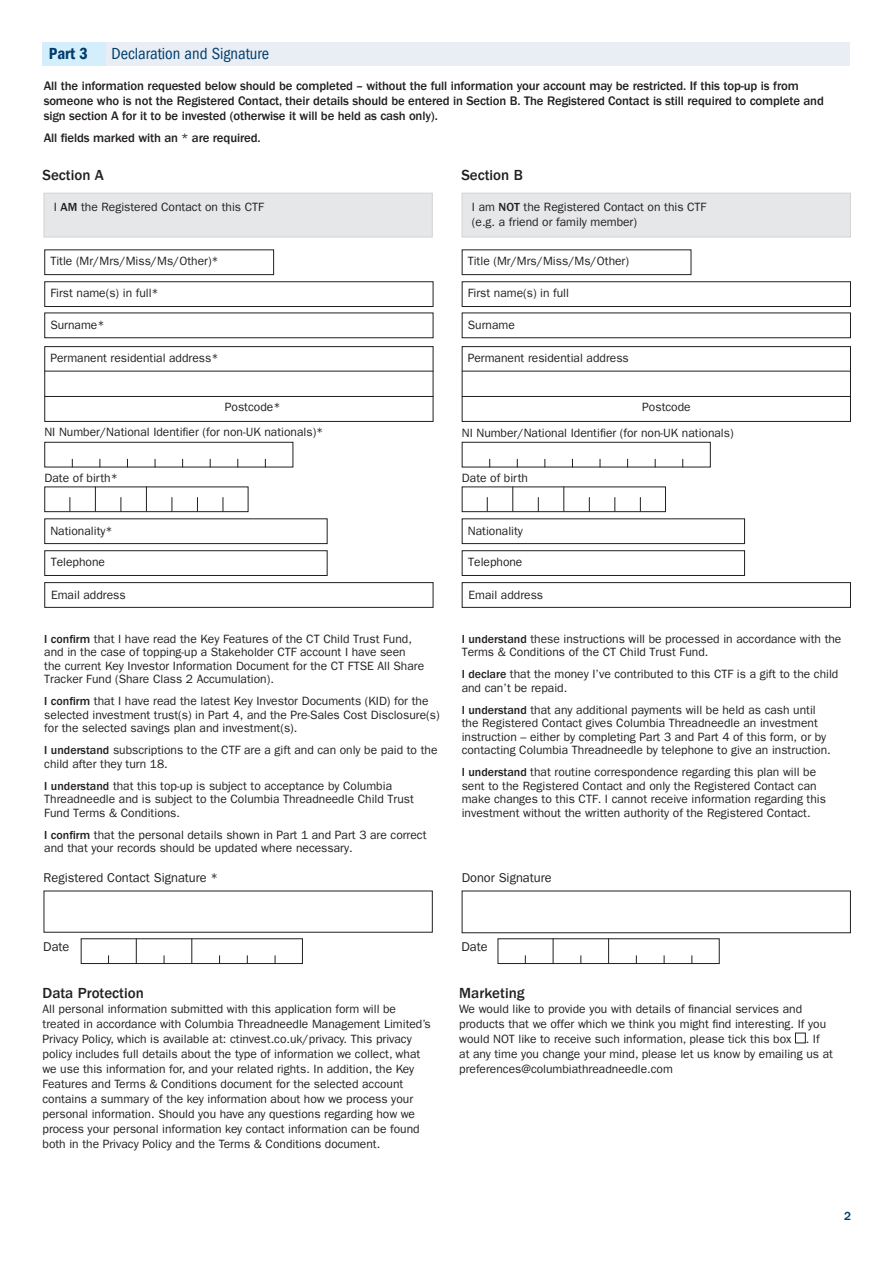
<style>
.page{position:relative;width:893px;height:1263px;background:#fff}
.page>*{position:absolute;margin:0;border:0;box-sizing:border-box;transform-origin:0 0}
.t1{font:condensed 16.5px "ITC Frank Gofor Ameriprise";color:#003d6d}
.t2{font:16.5px "ITC Frank Gofor Ameriprise Dm Cn";color:#003d6d}
.t3{font:500 15px "ITC Frank Gofor Ameriprise";color:#231f20}
.Intro_text{font:500 12.75px/15px "ITC Frank Gofor Ameriprise";letter-spacing:-.01em;color:#231f20}
.App_form_body_copy{font:12.75px "ITC Frank Gofor Ameriprise";color:#231f20}
.Text{font:12px/13.5px "ITC Frank Gofor Ameriprise";color:#231f20}
.Text__1mm_space{font:12px "ITC Frank Gofor Ameriprise";color:#231f20}
.Text-2{font:500 12px "ITC Frank Gofor Ameriprise";color:#003d6d}
.s1{font-weight:500}
</style>
<div class="page">
<div style="left:106px;top:43px;width:744px;height:23px;background:#e9eef4"></div>
<div style="left:43px;top:43px;width:63px;height:23px;background:#d4effb"></div>
<div style="left:462px;top:249px;width:229px;height:26px;background:#fff;border:1px solid #231f20"></div>
<div style="left:462px;top:281px;width:389px;height:26px;background:#fff;border:1px solid #231f20"></div>
<div style="left:462px;top:313px;width:389px;height:25px;background:#fff;border:1px solid #231f20"></div>
<div style="left:462px;top:518px;width:283px;height:26px;background:#fff;border:1px solid #231f20"></div>
<div style="left:462px;top:550px;width:283px;height:26px;background:#fff;border:1px solid #231f20"></div>
<div style="left:462px;top:582px;width:389px;height:26px;background:#fff;border:1px solid #231f20"></div>
<div style="left:462px;top:442px;width:249px;height:25px;border:1px solid #231f20"></div>
<div style="left:462px;top:346px;width:389px;height:76px;background:#fff;border:1px solid #231f20"></div>
<hr style="left:462px;top:396px;width:389px;height:1px;background:#231f20">
<hr style="left:462px;top:371px;width:389px;height:1px;background:#231f20">
<div style="left:462px;top:486px;width:204px;height:26px;background:#fff;border:1px solid #231f20"></div>
<svg style="left:487px;top:497px;width:1px;height:14px"></svg>
<svg style="left:512px;top:486px;width:1px;height:26px"></svg>
<svg style="left:538px;top:497px;width:1px;height:15px"></svg>
<svg style="left:563px;top:486px;width:1px;height:25px"></svg>
<svg style="left:589px;top:497px;width:1px;height:15px"></svg>
<svg style="left:614px;top:497px;width:1px;height:14px"></svg>
<svg style="left:640px;top:497px;width:1px;height:15px"></svg>
<div style="left:462px;top:193px;width:389px;height:44px;background:#e6e7e9;border:1px solid #d1d2d4"></div>
<div style="left:498px;top:938px;width:222px;height:26px;border:1px solid #231f20"></div>
<svg style="left:608px;top:938px;width:1px;height:26px"></svg>
<svg style="left:553px;top:938px;width:1px;height:26px"></svg>
<div style="left:462px;top:891px;width:389px;height:42px;border:1px solid #231f20"></div>
<div style="left:44px;top:193px;width:389px;height:44px;background:#e6e7e9;border:1px solid #d1d2d4"></div>
<div style="left:44px;top:249px;width:230px;height:26px;background:#fff;border:1px solid #231f20"></div>
<div style="left:44px;top:281px;width:389px;height:26px;background:#fff;border:1px solid #231f20"></div>
<div style="left:44px;top:313px;width:389px;height:25px;background:#fff;border:1px solid #231f20"></div>
<div style="left:44px;top:518px;width:284px;height:26px;background:#fff;border:1px solid #231f20"></div>
<div style="left:44px;top:550px;width:284px;height:26px;background:#fff;border:1px solid #231f20"></div>
<div style="left:44px;top:582px;width:389px;height:26px;background:#fff;border:1px solid #231f20"></div>
<div style="left:44px;top:442px;width:249px;height:25px;border:1px solid #231f20"></div>
<div style="left:44px;top:346px;width:389px;height:76px;background:#fff;border:1px solid #231f20"></div>
<hr style="left:44px;top:396px;width:389px;height:1px;background:#231f20">
<hr style="left:44px;top:371px;width:389px;height:1px;background:#231f20">
<div style="left:44px;top:486px;width:204px;height:26px;background:#fff;border:1px solid #231f20"></div>
<svg style="left:70px;top:497px;width:1px;height:14px"></svg>
<svg style="left:95px;top:486px;width:1px;height:26px"></svg>
<svg style="left:121px;top:497px;width:1px;height:15px"></svg>
<svg style="left:146px;top:486px;width:1px;height:25px"></svg>
<svg style="left:172px;top:497px;width:1px;height:15px"></svg>
<svg style="left:197px;top:497px;width:1px;height:14px"></svg>
<svg style="left:223px;top:497px;width:1px;height:15px"></svg>
<div style="left:81px;top:938px;width:222px;height:26px;border:1px solid #231f20"></div>
<svg style="left:191px;top:938px;width:1px;height:26px"></svg>
<svg style="left:136px;top:938px;width:1px;height:26px"></svg>
<div style="left:795px;top:1033px;width:11px;height:10px;border:1px solid #231f20"></div>
<p class="t2" style="left:49px;top:44px;width:41px">Part 3</p>
<p class="t1" style="left:112px;top:44px;width:159px">Declaration and Signature</p>
<p class="Intro_text" style="left:44px;top:79px;width:782px">All the information requested below should be completed – without the full information your account may be restricted. If this top-up is from someone who is not the Registered Contact, their details should be entered in Section B. The Registered Contact is still required to complete and sign section A for it to be invested (otherwise it will be held as cash only).</p>
<p class="Intro_text" style="left:44px;top:130px;width:218px">All fields marked with an * are required.</p>
<p class="t3" style="left:43px;top:167px;width:63px">Section A</p>
<p class="t3" style="left:461px;top:167px;width:63px">Section B</p>
<p class="Text" style="left:54px;top:201px;width:212px">I <span class="s1">AM</span> the Registered Contact on this CTF</p>
<p class="Text" style="left:472px;top:201px;width:236px">I am <span class="s1">NOT</span> the Registered Contact on this CTF</p>
<p class="Text" style="left:472px;top:215px;width:167px">(e.g. a friend or family member)</p>
<p class="Text" style="left:50px;top:255px;width:170px">Title (Mr/Mrs/Miss/Ms/Other)*</p>
<p class="Text" style="left:50px;top:286px;width:110px">First name(s) in full*</p>
<p class="Text" style="left:50px;top:318px;width:56px">Surname*</p>
<p class="Text" style="left:468px;top:255px;width:163px">Title (Mr/Mrs/Miss/Ms/Other)</p>
<p class="Text" style="left:468px;top:286px;width:103px">First name(s) in full</p>
<p class="Text" style="left:468px;top:318px;width:49px">Surname</p>
<p class="Text" style="left:50px;top:351px;width:170px">Permanent residential address*</p>
<p class="Text" style="left:468px;top:351px;width:163px">Permanent residential address</p>
<p class="Text" style="left:225px;top:400px;width:57px">Postcode*</p>
<p class="Text" style="left:642px;top:400px;width:50px">Postcode</p>
<p class="Text" style="left:44px;top:425px;width:281px">NI Number/National Identifier (for non-UK nationals)*</p>
<p class="Text" style="left:462px;top:426px;width:273px">NI Number/National Identifier (for non-UK nationals)</p>
<p class="Text__1mm_space" style="left:45px;top:471px;width:75px">Date of birth*</p>
<p class="Text__1mm_space" style="left:462px;top:471px;width:68px">Date of birth</p>
<p class="Text" style="left:50px;top:524px;width:64px">Nationality*</p>
<p class="Text" style="left:51px;top:555px;width:56px">Telephone</p>
<p class="Text" style="left:51px;top:588px;width:76px">Email address</p>
<p class="Text" style="left:468px;top:524px;width:57px">Nationality</p>
<p class="Text" style="left:468px;top:555px;width:56px">Telephone</p>
<p class="Text" style="left:468px;top:588px;width:76px">Email address</p>
<p class="Text" style="left:44px;top:632px;width:381px"><span class="s1">I confirm</span> that I have read the Key Features of the CT Child Trust Fund, and in the case of topping-up a Stakeholder CTF account I have seen the current Key Investor Information Document for the CT FTSE All Share Tracker Fund (Share Class 2 Accumulation).</p>
<p class="Text" style="left:44px;top:695px;width:397px"><span class="s1">I confirm</span> that I have read the latest Key Investor Documents (KID) for the selected investment trust(s) in Part 4, and the Pre-Sales Cost Disclosure(s) for the selected savings plan and investment(s).</p>
<p class="Text" style="left:44px;top:744px;width:395px"><span class="s1">I understand</span> subscriptions to the CTF are a gift and can only be paid to the child after they turn 18.</p>
<p class="Text" style="left:44px;top:779px;width:371px"><span class="s1">I understand</span> that this top-up is subject to acceptance by Columbia<br>Threadneedle and is subject to the Columbia Threadneedle Child Trust<br>Fund Terms &amp; Conditions.</p>
<p class="Text" style="left:44px;top:828px;width:384px"><span class="s1">I confirm</span> that the personal details shown in Part 1 and Part 3 are correct and that your records should be updated where necessary.</p>
<p class="App_form_body_copy" style="left:44px;top:870px;width:176px">Registered Contact Signature *</p>
<p class="Text" style="left:462px;top:632px;width:381px"><span class="s1">I understand</span> these instructions will be processed in accordance with the<br>Terms &amp; Conditions of the CT Child Trust Fund.</p>
<p class="Text" style="left:462px;top:668px;width:378px"><span class="s1">I declare</span> that the money I’ve contributed to this CTF is a gift to the child and can’t be repaid.</p>
<p class="Text" style="left:462px;top:703px;width:371px"><span class="s1">I understand</span> that any additional payments will be held as cash until the Registered Contact gives Columbia Threadneedle an investment instruction – either by completing Part 3 and Part 4 of this form, or by contacting Columbia Threadneedle by telephone to give an instruction.</p>
<p class="Text" style="left:462px;top:766px;width:366px"><span class="s1">I understand</span> that routine correspondence regarding this plan will be sent to the Registered Contact and only the Registered Contact can make changes to this CTF. I cannot receive information regarding this investment without the written authority of the Registered Contact.</p>
<p class="App_form_body_copy" style="left:462px;top:870px;width:92px">Donor Signature</p>
<p class="App_form_body_copy" style="left:43px;top:939px;width:28px">Date</p>
<p class="t3" style="left:43px;top:985px;width:103px">Data Protection</p>
<p class="Text" style="left:43px;top:1002px;width:390px;line-height:15px">All personal information submitted with this application form will be treated in accordance with Columbia Threadneedle Management Limited’s Privacy Policy, which is available at: ctinvest.co.uk/privacy. This privacy policy includes full details about the type of information we collect, what we use this information for, and your related rights. In addition, the Key Features and Terms &amp; Conditions document for the selected account contains a summary of the key information about how we process your personal information. Should you have any questions regarding how we process your personal information key contact information can be found both in the Privacy Policy and the Terms &amp; Conditions document.</p>
<p class="App_form_body_copy" style="left:461px;top:939px;width:28px">Date</p>
<p class="t3" style="left:459px;top:985px;width:67px">Marketing</p>
<p class="Text" style="left:459px;top:1002px;width:375px;line-height:15px">We would like to provide you with details of financial services and products that we offer which we think you might find interesting. If you would NOT like to receive such information, please tick this box . If<br>at any time you change your mind, please let us know by emailing us at preferences@columbiathreadneedle.com</p>
<p class="Text-2" style="left:844px;top:1210px;width:9px">2</p>
</div>
